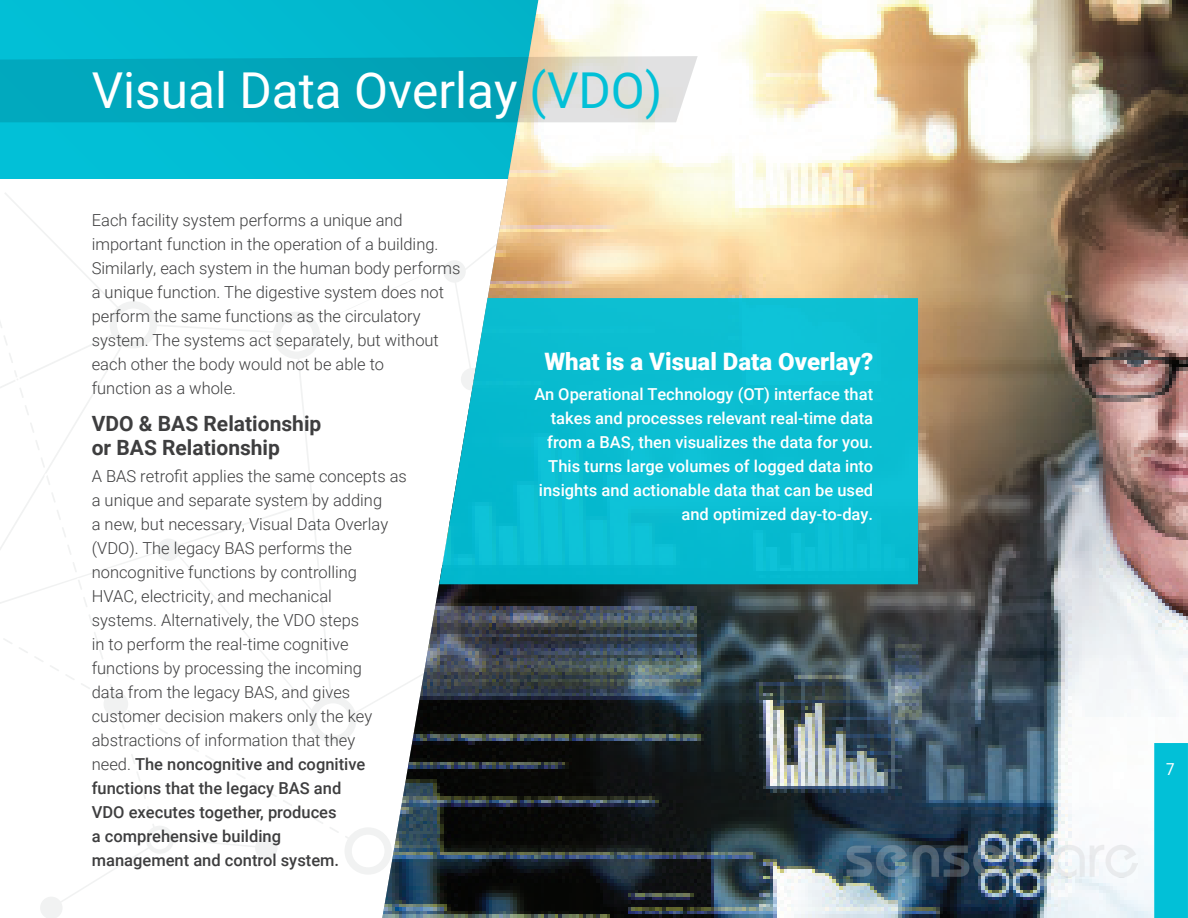
<style>
.page{position:relative;width:1188px;height:918px;background:#fff}
.page>*{position:absolute;margin:0;border:0;box-sizing:border-box;transform-origin:0 0}
.t1{font:49.5px "Roboto";color:#fff}
.BODY{font:900 24px "Roboto";color:#fff}
.Subhead{font:700 21px/24px "Roboto";color:#3e3e3f}
.BODY-2{font:300 16.5px/24px "Roboto";color:#3e3e3f}
.BODY-3{font:500 16.5px/24px "Roboto";color:#fff;text-align:right}
.t2{font:16.5px "Roboto";color:#fff}
.s1{color:#02c0d7}
.s2{font-weight:500}
</style>
<div class="page">
<div style="left:0;top:0;width:382px;height:179px;background:#02bdd4"></div>
<svg style="left:299px;top:809px;width:8px;height:6px"></svg>
<svg style="left:314px;top:818px;width:9px;height:6px"></svg>
<svg style="left:330px;top:827px;width:9px;height:6px"></svg>
<svg style="left:5px;top:193px;width:377px;height:550px"></svg>
<svg style="left:345px;top:828px;width:37px;height:46px"></svg>
<svg style="left:318px;top:195px;width:64px;height:196px"></svg>
<svg style="left:0;top:203px;width:292px;height:715px"></svg>
<img style="left:382px;top:0;width:806px;height:918px">
<svg style="left:439px;top:298px;width:479px;height:286px;background:#16c0d4"></svg>
<svg style="left:0;top:56px;width:698px;height:66px;background:#39b3c1"></svg>
<div style="left:1154px;top:743px;width:34px;height:175px;background:#02c0d7"></div>
<img style="left:826px;top:832px;width:328px;height:59px">
<h1 class="t1" style="left:92px;top:56px;width:572px">Visual Data Overlay <span class="s1">(VDO)</span></h1>
<p class="BODY-2" style="left:92px;top:207px;width:370px">Each facility system performs a unique and important function in the operation of a building.<br>Similarly, each system in the human body performs a unique function. The digestive system does not perform the same functions as the circulatory system. The systems act separately, but without each other the body would not be able to<br>function as a whole.</p>
<p class="Subhead" style="left:92px;top:411px;width:231px">VDO &amp; BAS Relationship or BAS Relationship</p>
<p class="BODY-2" style="left:92px;top:464px;width:317px">A BAS retrofit applies the same concepts as a unique and separate system by adding<br>a new, but necessary, Visual Data Overlay (VDO). The legacy BAS performs the noncognitive functions by controlling<br>HVAC, electricity, and mechanical<br>systems. Alternatively, the VDO steps<br>in to perform the real-time cognitive functions by processing the incoming<br>data from the legacy BAS, and gives customer decision makers only the key abstractions of information that they<br>need. <span class="s2">The noncognitive and cognitive functions that the legacy BAS and<br>VDO executes together, produces<br>a comprehensive building<br>management and control system.</span></p>
<p class="BODY" style="left:544px;top:344px;width:330px">What is a Visual Data Overlay?</p>
<p class="BODY-3" style="left:534px;top:382px;width:340px">An Operational Technology (OT) interface that takes and processes relevant real-time data from a BAS, then visualizes the data for you.<br>This turns large volumes of logged data into insights and actionable data that can be used and optimized day-to-day.</p>
<p class="t2" style="left:1166px;top:758px;width:10px">7</p>
</div>
